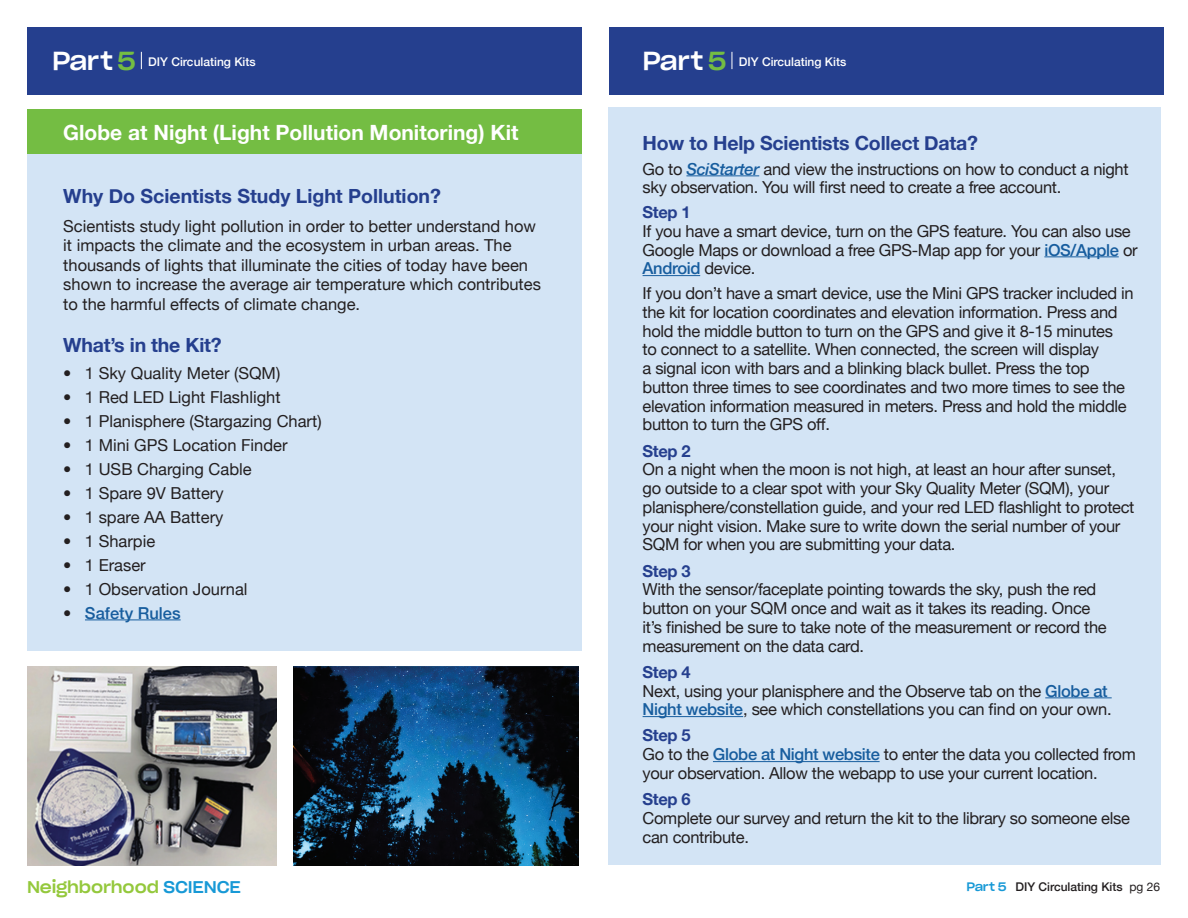
<style>
.page{position:relative;width:1188px;height:918px;background:#fff}
.page>*{position:absolute;margin:0;border:0;box-sizing:border-box;transform-origin:0 0}
.t1{font:700 21px "Helvetica Neue";color:#fff}
.t2{font:700 19.5px "Helvetica Neue";letter-spacing:-.01em;color:#253f8e}
.t3{font:16.5px/18.8px "Helvetica Neue";letter-spacing:-.02em;color:#231f20}
.t4{font:16.5px/19.5px "Helvetica Neue";color:#231f20}
.t5{font:700 16.5px "Helvetica Neue";letter-spacing:-.02em;color:#253f8e}
.t6{font:16.5px "Sharp Grotesk DB Medium 22";letter-spacing:-.01em;color:#94c83c}
.t7{font:500 16.5px "Helvetica Neue";color:#175d9e}
.t8{font:500 12px "Helvetica Neue";color:#fff}
.t9{font:500 12px "Helvetica Neue";color:#231f20}
.s1{font-family:"Sharp Grotesk DB Medium 22";font-weight:400;font-size:25.5px}
.s2{font-family:"Sharp Grotesk DB Medium 22";font-weight:400;font-size:25.5px;color:#74bd43}
.s3{font-weight:500}
.s4{color:#231f20}
.s5{font-weight:500;font-style:italic;color:#175d9e}
.s6{font-weight:500;color:#175d9e}
.s7{font-weight:700;color:#253f8e}
.s8{color:#1899d6}
.s9{font-family:"Sharp Grotesk DB Medium 22";font-weight:400;color:#1899d6}
.s10{font-weight:400}
</style>
<div class="page">
<div style="left:27px;top:27px;width:554px;height:67px;background:#253f8e"></div>
<svg style="left:141px;top:52px;width:1px;height:17px"></svg>
<div style="left:27px;top:109px;width:554px;height:542px;background:#d3e4f5"></div>
<div style="left:608px;top:107px;width:553px;height:758px;background:#d3e4f5"></div>
<hr style="left:686px;top:175px;width:73px;height:1px;background:#175d9e">
<hr style="left:1044px;top:256px;width:75px;height:1px;background:#175d9e">
<hr style="left:643px;top:275px;width:57px;height:1px;background:#175d9e">
<hr style="left:1045px;top:697px;width:67px;height:1px;background:#175d9e">
<hr style="left:643px;top:716px;width:100px;height:1px;background:#175d9e">
<hr style="left:713px;top:761px;width:167px;height:1px;background:#175d9e">
<div style="left:609px;top:27px;width:554px;height:67px;background:#253f8e"></div>
<svg style="left:732px;top:52px;width:1px;height:17px"></svg>
<img style="left:27px;top:666px;width:249px;height:199px">
<div style="left:27px;top:109px;width:554px;height:45px;background:#74bd43"></div>
<hr style="left:85px;top:619px;width:96px;height:1px;background:#175d9e">
<img style="left:294px;top:666px;width:285px;height:199px">
<p class="t8" style="left:52px;top:52px;width:205px"><span class="s1">Part</span> <span class="s2">5</span> DIY Circulating Kits</p>
<p class="t1" style="left:63px;top:116px;width:457px">Globe at Night (Light Pollution Monitoring) Kit</p>
<p class="t2" style="left:63px;top:181px;width:379px">Why Do Scientists Study Light Pollution?</p>
<p class="t4" style="left:63px;top:217px;width:479px">Scientists study light pollution in order to better understand how it impacts the climate and the ecosystem in urban areas. The thousands of lights that illuminate the cities of today have been shown to increase the average air temperature which contributes to the harmful effects of climate change.</p>
<p class="t2" style="left:63px;top:329px;width:160px">What’s in the Kit?</p>
<p class="t4" style="left:63px;top:364px;width:218px"><span class="s3">•</span> 1 Sky Quality Meter (SQM)</p>
<p class="t4" style="left:63px;top:388px;width:219px"><span class="s3">•</span> 1 Red LED Light Flashlight</p>
<p class="t4" style="left:63px;top:412px;width:260px"><span class="s3">•</span> 1 Planisphere (Stargazing Chart)</p>
<p class="t4" style="left:63px;top:436px;width:226px"><span class="s3">•</span> 1 Mini GPS Location Finder</p>
<p class="t4" style="left:63px;top:460px;width:190px"><span class="s3">•</span> 1 USB Charging Cable</p>
<p class="t4" style="left:63px;top:484px;width:162px"><span class="s3">•</span> 1 Spare 9V Battery</p>
<p class="t4" style="left:63px;top:508px;width:162px"><span class="s3">•</span> 1 spare AA Battery</p>
<p class="t4" style="left:63px;top:532px;width:93px"><span class="s3">•</span> 1 Sharpie</p>
<p class="t3" style="left:63px;top:556px;width:84px"><span class="s3">•</span> 1 Eraser</p>
<p class="t4" style="left:63px;top:580px;width:186px"><span class="s3">•</span> 1 Observation Journal</p>
<p class="t7" style="left:63px;top:600px;width:119px"><span class="s4">•</span> Safety Rules</p>
<p class="t8" style="left:643px;top:52px;width:205px"><span class="s1">Part</span> <span class="s2">5</span> DIY Circulating Kits</p>
<p class="t2" style="left:643px;top:128px;width:337px">How to Help Scientists Collect Data?</p>
<p class="t3" style="left:643px;top:160px;width:488px">Go to <span class="s5">SciStarter</span> and view the instructions on how to conduct a night sky observation. You will first need to create a free account.</p>
<p class="t5" style="left:643px;top:199px;width:50px">Step 1</p>
<p class="t3" style="left:643px;top:223px;width:497px">If you have a smart device, turn on the GPS feature. You can also use<br>Google Maps or download a free GPS-Map app for your <span class="s6">iOS/Apple</span> or<br><span class="s6">Android</span> device.</p>
<p class="t3" style="left:643px;top:285px;width:493px">If you don’t have a smart device, use the Mini GPS tracker included in the kit for location coordinates and elevation information. Press and hold the middle button to turn on the GPS and give it 8-15 minutes<br>to connect to a satellite. When connected, the screen will display<br>a signal icon with bars and a blinking black bullet. Press the top button three times to see coordinates and two more times to see the elevation information measured in meters. Press and hold the middle button to turn the GPS off.</p>
<p class="t5" style="left:643px;top:438px;width:50px">Step 2</p>
<p class="t3" style="left:643px;top:461px;width:493px">On a night when the moon is not high, at least an hour after sunset, go outside to a clear spot with your Sky Quality Meter (SQM), your planisphere/constellation guide, and your red LED flashlight to protect your night vision. Make sure to write down the serial number of your SQM for when you are submitting your data.</p>
<p class="t5" style="left:643px;top:558px;width:50px">Step 3</p>
<p class="t3" style="left:643px;top:581px;width:466px">With the sensor/faceplate pointing towards the sky, push the red button on your SQM once and wait as it takes its reading. Once it’s finished be sure to take note of the measurement or record the measurement on the data card.</p>
<p class="t3" style="left:643px;top:663px;width:471px"><span class="s7">Step 4<br></span>Next, using your planisphere and the Observe tab on the <span class="s6">Globe at<br>Night website</span>, see which constellations you can find on your own.</p>
<p class="t3" style="left:643px;top:727px;width:495px"><span class="s7">Step 5<br></span>Go to the <span class="s6">Globe at Night website</span> to enter the data you collected from your observation. Allow the webapp to use your current location.</p>
<p class="t5" style="left:643px;top:786px;width:50px">Step 6</p>
<p class="t3" style="left:643px;top:810px;width:489px">Complete our survey and return the kit to the library so someone else can contribute.</p>
<p class="t6" style="left:27px;top:873px;width:215px">Neighborhood <span class="s8">SCIENCE</span></p>
<p class="t9" style="left:967px;top:877px;width:195px"><span class="s9">Part 5</span> DIY Circulating Kits <span class="s10">pg 26</span></p>
</div>
